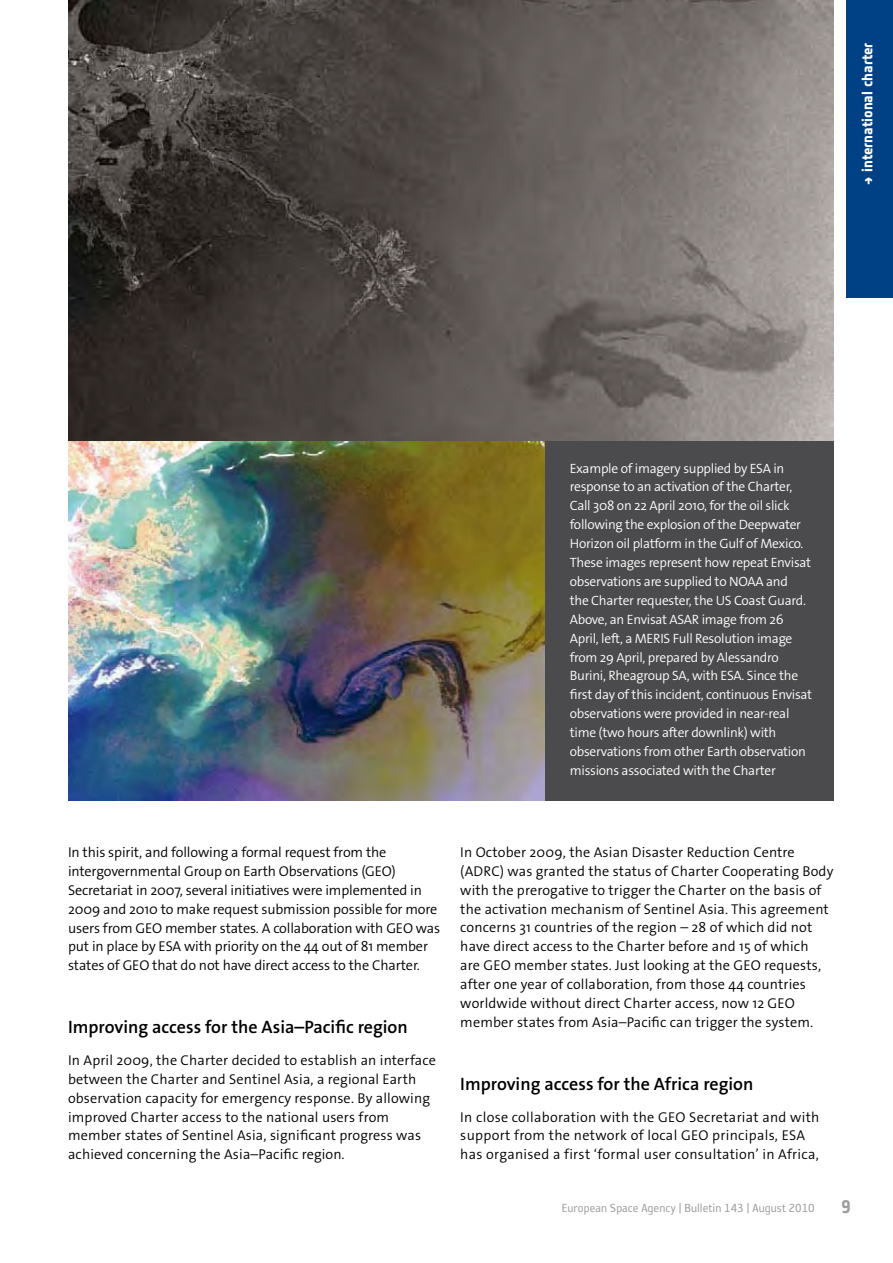
<style>
.page{position:relative;width:893px;height:1263px;background:#fff}
.page>*{position:absolute;margin:0;border:0;box-sizing:border-box;transform-origin:0 0}
._04_BUL_PARAGRAPH_Ti{font:600 18px "The Sans Os F";color:#000}
.t1{font:700 18px "Notes Esa";color:#9c9e9f}
.t2{font:15px "Notes Style Bold Tf";color:#fff}
._03_BUL_ARTICLE_txt{font:300 14.25px/18.9px "The Sans Os F";letter-spacing:.01em;color:#000}
._03_BUL_ARTICLE_txt-2{font:300 14.25px/18.9px "The Sans Os F";letter-spacing:-.01em;color:#000}
._00_BUL_CAPTION{font:300 13.5px/18.9px "The Sans Os F";letter-spacing:-.02em;color:#fff}
.t3{font:13.5px "Reykjavik One OT A Gauge";color:#9c9e9f}
.s1{font-family:"Notes Esa";font-weight:700}
</style>
<div class="page">
<div style="left:846px;top:0;width:47px;height:298px;background:#004186"></div>
<img style="left:68px;top:0;width:765px;height:441px">
<img style="left:68px;top:441px;width:477px;height:359px">
<div style="left:545px;top:441px;width:288px;height:359px;background:#4b4b4d"></div>
<p class="t2" style="left:858px;top:185px;width:144px;rotate:-90deg"><span class="s1">→</span> international charter</p>
<p class="_00_BUL_CAPTION" style="left:570px;top:459px;width:244px">Example of imagery supplied by ESA in response to an activation of the Charter, Call 308 on 22 April 2010, for the oil slick following the explosion of the Deepwater Horizon oil platform in the Gulf of Mexico.<br>These images represent how repeat Envisat observations are supplied to NOAA and<br>the Charter requester, the US Coast Guard.<br>Above, an Envisat ASAR image from 26<br>April, left, a MERIS Full Resolution image from 29 April, prepared by Alessandro Burini, Rheagroup SA, with ESA. Since the first day of this incident, continuous Envisat observations were provided in near-real time (two hours after downlink) with observations from other Earth observation missions associated with the Charter</p>
<p class="_03_BUL_ARTICLE_txt-2" style="left:68px;top:843px;width:374px">In this spirit, and following a formal request from the intergovernmental Group on Earth Observations (GEO)<br>Secretariat in 2007, several initiatives were implemented in 2009 and 2010 to make request submission possible for more users from GEO member states. A collaboration with GEO was put in place by ESA with priority on the 44 out of 81 member states of GEO that do not have direct access to the Charter.</p>
<p class="_04_BUL_PARAGRAPH_Ti" style="left:68px;top:1016px;width:341px">Improving access for the Asia–Pacific region</p>
<p class="_03_BUL_ARTICLE_txt" style="left:68px;top:1051px;width:369px">In April 2009, the Charter decided to establish an interface between the Charter and Sentinel Asia, a regional Earth observation capacity for emergency response. By allowing improved Charter access to the national users from member states of Sentinel Asia, significant progress was achieved concerning the Asia–Pacific region.</p>
<p class="_03_BUL_ARTICLE_txt" style="left:460px;top:843px;width:375px">In October 2009, the Asian Disaster Reduction Centre (ADRC) was granted the status of Charter Cooperating Body with the prerogative to trigger the Charter on the basis of the activation mechanism of Sentinel Asia. This agreement concerns 31 countries of the region – 28 of which did not have direct access to the Charter before and 15 of which<br>are GEO member states. Just looking at the GEO requests, after one year of collaboration, from those 44 countries worldwide without direct Charter access, now 12 GEO member states from Asia–Pacific can trigger the system.</p>
<p class="_04_BUL_PARAGRAPH_Ti" style="left:460px;top:1072px;width:295px">Improving access for the Africa region</p>
<p class="_03_BUL_ARTICLE_txt" style="left:460px;top:1107px;width:361px">In close collaboration with the GEO Secretariat and with support from the network of local GEO principals, ESA has organised a first ‘formal user consultation’ in Africa,</p>
<p class="t3" style="left:562px;top:1201px;width:255px">European Space Agency | Bulletin 143 | August 2010</p>
<p class="t1" style="left:842px;top:1196px;width:10px">9</p>
</div>
